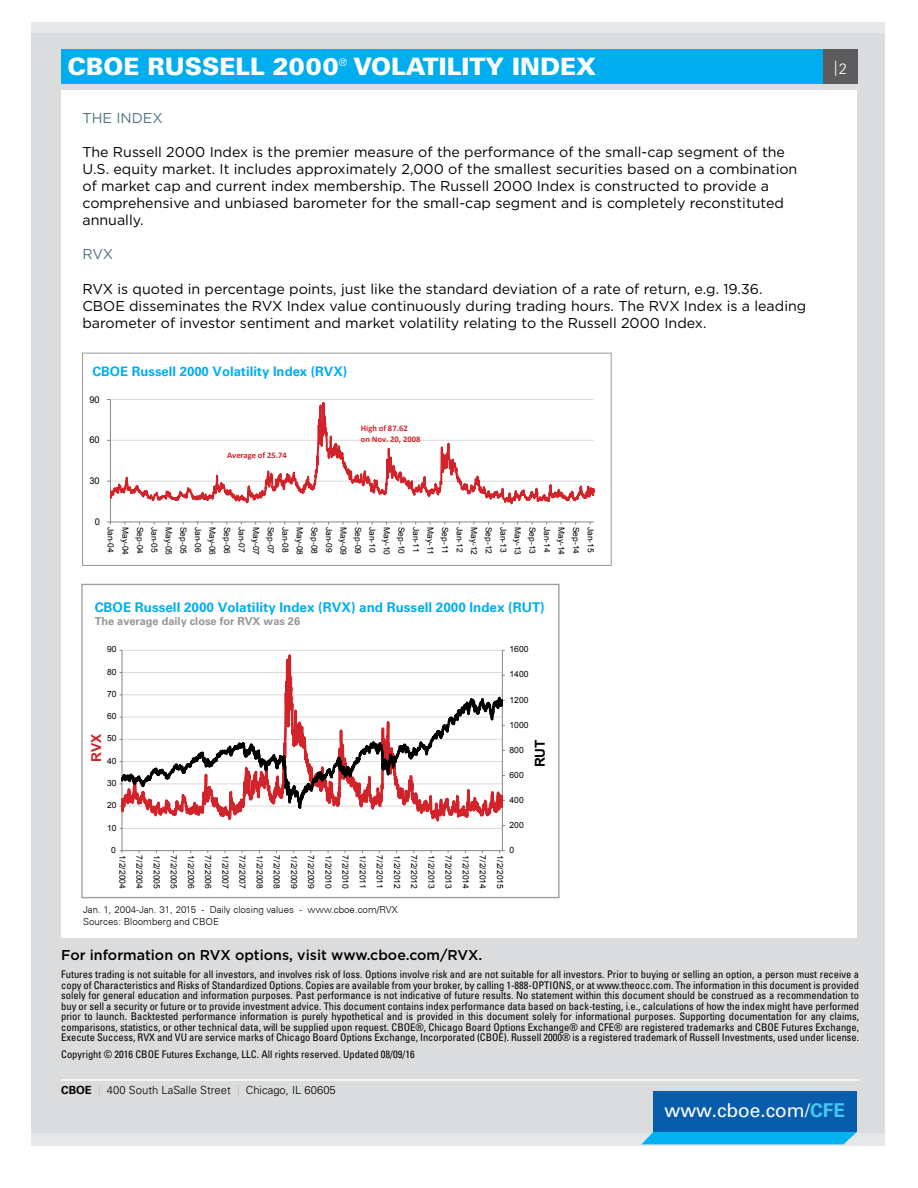
<style>
.page{position:relative;width:918px;height:1188px;background:#fff}
.page>*{position:absolute;margin:0;border:0;box-sizing:border-box;transform-origin:0 0}
.t1{font:900 24px "Univers LT Std";color:#fff}
.t2{font:19.05px "Univers LT Std";color:#fff}
.t3{font:300 15px "Univers LT Std";color:#fff}
.t4{font:14.25px/17.1px "Gotham";color:#000}
.t5{font:500 14.25px "Gotham";color:#000}
.t6{font:14.25px "Gotham";color:#4f7282}
.t7{font:700 13.65px "Arial";color:#010101}
.t8{font:700 13.65px "Arial";color:#d2232a}
.t9{font:700 13.35px "Univers LT Std";color:#00aeef}
.t10{font:700 13.05px "Univers LT Std";color:#00aeef}
.Footnotes{font:300 11.25px "Univers LT Std";color:#000}
.t11{font:700 10.95px "Univers LT Std";color:#939598}
.Footnotes-2{font:condensed 10.5px/10.5px "Univers LT Std";color:#000;text-align:justify}
.t12{font:300 10.5px "Univers LT Std";color:#fff}
.t13{font:300 9.75px/11.7px "Univers CE";color:#000}
.t14{font:9.3px "Arial";color:#010101}
.t15{font:8.55px "Arial";color:#010101}
.t16{font:700 8.55px/10.4px "Calibri";letter-spacing:.005em;color:#d2232a}
.t17{font:8.4px "Arial";color:#010101}
.s1{font-weight:700}
.s2{color:#bcbebf}
.s3{font-weight:700;color:#44c7f4}
</style>
<div class="page">
<div style="left:32px;top:22px;width:853px;height:1124px;background:#dbdcde"></div>
<div style="left:32px;top:22px;width:853px;height:11px;background:#e6e7e8"></div>
<div style="left:61px;top:50px;width:797px;height:34px;background:#00aeef"></div>
<div style="left:824px;top:50px;width:34px;height:34px;background:#5c5c5f"></div>
<div style="left:32px;top:1133px;width:853px;height:13px;background:#e6e7e8"></div>
<div style="left:61px;top:90px;width:796px;height:848px;background:#fff"></div>
<div style="left:653px;top:1091px;width:204px;height:41px;background:#075dac"></div>
<div style="left:642px;top:1132px;width:215px;height:12px;background:#00b3f0"></div>
<hr style="left:61px;top:1079px;width:798px;height:2px;background:#fff">
<svg style="left:107px;top:352px;width:487px;height:729px"></svg>
<p class="t1" style="left:68px;top:52px;width:273px">CBOE RUSSELL 2000</p>
<p class="t12" style="left:339px;top:56px;width:10px">®</p>
<p class="t1" style="left:353px;top:52px;width:244px">VOLATILITY INDEX</p>
<p class="t3" style="left:834px;top:58px;width:14px">| 2</p>
<p class="t6" style="left:82px;top:109px;width:82px">THE INDEX</p>
<p class="t4" style="left:82px;top:143px;width:716px">The Russell 2000 Index is the premier measure of the performance of the small-cap segment of the U.S. equity market. It includes approximately 2,000 of the smallest securities based on a combination of market cap and current index membership. The Russell 2000 Index is constructed to provide a comprehensive and unbiased barometer for the small-cap segment and is completely reconstituted annually.</p>
<p class="t6" style="left:82px;top:246px;width:32px">RVX</p>
<p class="t4" style="left:82px;top:280px;width:725px">RVX is quoted in percentage points, just like the standard deviation of a rate of return, e.g. 19.36.<br>CBOE disseminates the RVX Index value continuously during trading hours. The RVX Index is a leading barometer of investor sentiment and market volatility relating to the Russell 2000 Index.</p>
<p class="t10" style="left:92px;top:364px;width:256px">CBOE Russell 2000 Volatility Index (RVX)</p>
<p class="t14" style="left:89px;top:393px;width:12px">90</p>
<p class="t14" style="left:89px;top:434px;width:12px">60</p>
<p class="t14" style="left:89px;top:475px;width:12px">30</p>
<p class="t16" style="left:227px;top:450px;width:61px">Average of 25.74</p>
<p class="t16" style="left:361px;top:423px;width:61px">High of 87.62<br>on Nov. 20, 2008</p>
<p class="t14" style="left:95px;top:516px;width:7px">0</p>
<p class="t17" style="left:116px;top:527px;width:27px;rotate:90deg">Jan-04</p>
<p class="t17" style="left:131px;top:527px;width:30px;rotate:90deg">May-04</p>
<p class="t17" style="left:145px;top:527px;width:29px;rotate:90deg">Sep-04</p>
<p class="t17" style="left:160px;top:527px;width:27px;rotate:90deg">Jan-05</p>
<p class="t17" style="left:174px;top:527px;width:30px;rotate:90deg">May-05</p>
<p class="t17" style="left:189px;top:527px;width:29px;rotate:90deg">Sep-05</p>
<p class="t17" style="left:204px;top:527px;width:27px;rotate:90deg">Jan-06</p>
<p class="t17" style="left:218px;top:527px;width:30px;rotate:90deg">May-06</p>
<p class="t17" style="left:233px;top:527px;width:29px;rotate:90deg">Sep-06</p>
<p class="t17" style="left:247px;top:527px;width:27px;rotate:90deg">Jan-07</p>
<p class="t17" style="left:262px;top:527px;width:30px;rotate:90deg">May-07</p>
<p class="t17" style="left:276px;top:527px;width:29px;rotate:90deg">Sep-07</p>
<p class="t17" style="left:291px;top:527px;width:27px;rotate:90deg">Jan-08</p>
<p class="t17" style="left:305px;top:527px;width:30px;rotate:90deg">May-08</p>
<p class="t17" style="left:320px;top:527px;width:29px;rotate:90deg">Sep-08</p>
<p class="t17" style="left:335px;top:527px;width:27px;rotate:90deg">Jan-09</p>
<p class="t17" style="left:349px;top:527px;width:30px;rotate:90deg">May-09</p>
<p class="t17" style="left:364px;top:527px;width:29px;rotate:90deg">Sep-09</p>
<p class="t17" style="left:378px;top:527px;width:27px;rotate:90deg">Jan-10</p>
<p class="t17" style="left:392px;top:527px;width:30px;rotate:90deg">May-10</p>
<p class="t17" style="left:407px;top:527px;width:29px;rotate:90deg">Sep-10</p>
<p class="t17" style="left:422px;top:527px;width:27px;rotate:90deg">Jan-11</p>
<p class="t17" style="left:436px;top:527px;width:30px;rotate:90deg">May-11</p>
<p class="t17" style="left:451px;top:527px;width:29px;rotate:90deg">Sep-11</p>
<p class="t17" style="left:465px;top:527px;width:27px;rotate:90deg">Jan-12</p>
<p class="t17" style="left:480px;top:527px;width:30px;rotate:90deg">May-12</p>
<p class="t17" style="left:494px;top:527px;width:29px;rotate:90deg">Sep-12</p>
<p class="t17" style="left:509px;top:527px;width:27px;rotate:90deg">Jan-13</p>
<p class="t17" style="left:523px;top:527px;width:30px;rotate:90deg">May-13</p>
<p class="t17" style="left:538px;top:527px;width:29px;rotate:90deg">Sep-13</p>
<p class="t17" style="left:553px;top:527px;width:27px;rotate:90deg">Jan-14</p>
<p class="t17" style="left:567px;top:527px;width:30px;rotate:90deg">May-14</p>
<p class="t17" style="left:582px;top:527px;width:29px;rotate:90deg">Sep-14</p>
<p class="t17" style="left:596px;top:527px;width:27px;rotate:90deg">Jan-15</p>
<p class="t9" style="left:95px;top:599px;width:452px">CBOE Russell 2000 Volatility Index (RVX) and Russell 2000 Index (RUT)</p>
<p class="t11" style="left:95px;top:615px;width:207px">The average daily close for RVX was 26</p>
<p class="t15" style="left:107px;top:644px;width:11px">90</p>
<p class="t15" style="left:510px;top:644px;width:21px">1600</p>
<p class="t15" style="left:107px;top:666px;width:11px">80</p>
<p class="t15" style="left:510px;top:669px;width:21px">1400</p>
<p class="t15" style="left:107px;top:688px;width:11px">70</p>
<p class="t15" style="left:510px;top:694px;width:21px">1200</p>
<p class="t15" style="left:107px;top:711px;width:11px">60</p>
<p class="t15" style="left:510px;top:719px;width:21px">1000</p>
<p class="t8" style="left:87px;top:762px;width:30px;rotate:-90deg">RVX</p>
<p class="t15" style="left:107px;top:733px;width:11px">50</p>
<p class="t15" style="left:107px;top:755px;width:11px">40</p>
<p class="t15" style="left:510px;top:744px;width:16px">800</p>
<p class="t7" style="left:531px;top:767px;width:30px;rotate:-90deg">RUT</p>
<p class="t15" style="left:510px;top:769px;width:16px">600</p>
<p class="t15" style="left:107px;top:777px;width:11px">30</p>
<p class="t15" style="left:107px;top:800px;width:11px">20</p>
<p class="t15" style="left:510px;top:794px;width:16px">400</p>
<p class="t15" style="left:107px;top:822px;width:11px">10</p>
<p class="t15" style="left:510px;top:819px;width:16px">200</p>
<p class="t15" style="left:111px;top:844px;width:6px">0</p>
<p class="t15" style="left:510px;top:844px;width:6px">0</p>
<p class="t15" style="left:128px;top:855px;width:35px;rotate:90deg">1/2/2004</p>
<p class="t15" style="left:145px;top:855px;width:35px;rotate:90deg">7/2/2004</p>
<p class="t15" style="left:163px;top:855px;width:35px;rotate:90deg">1/2/2005</p>
<p class="t15" style="left:180px;top:855px;width:35px;rotate:90deg">7/2/2005</p>
<p class="t15" style="left:197px;top:855px;width:35px;rotate:90deg">1/2/2006</p>
<p class="t15" style="left:214px;top:855px;width:35px;rotate:90deg">7/2/2006</p>
<p class="t15" style="left:231px;top:855px;width:35px;rotate:90deg">1/2/2007</p>
<p class="t15" style="left:248px;top:855px;width:35px;rotate:90deg">7/2/2007</p>
<p class="t15" style="left:265px;top:855px;width:35px;rotate:90deg">1/2/2008</p>
<p class="t15" style="left:283px;top:855px;width:35px;rotate:90deg">7/2/2008</p>
<p class="t15" style="left:300px;top:855px;width:35px;rotate:90deg">1/2/2009</p>
<p class="t15" style="left:317px;top:855px;width:35px;rotate:90deg">7/2/2009</p>
<p class="t15" style="left:334px;top:855px;width:35px;rotate:90deg">1/2/2010</p>
<p class="t15" style="left:351px;top:855px;width:35px;rotate:90deg">7/2/2010</p>
<p class="t15" style="left:368px;top:855px;width:35px;rotate:90deg">1/2/2011</p>
<p class="t15" style="left:385px;top:855px;width:35px;rotate:90deg">7/2/2011</p>
<p class="t15" style="left:403px;top:855px;width:35px;rotate:90deg">1/2/2012</p>
<p class="t15" style="left:420px;top:855px;width:35px;rotate:90deg">7/2/2012</p>
<p class="t15" style="left:437px;top:855px;width:35px;rotate:90deg">1/2/2013</p>
<p class="t15" style="left:454px;top:855px;width:35px;rotate:90deg">7/2/2013</p>
<p class="t15" style="left:471px;top:855px;width:35px;rotate:90deg">1/2/2014</p>
<p class="t15" style="left:488px;top:855px;width:35px;rotate:90deg">7/2/2014</p>
<p class="t15" style="left:506px;top:855px;width:35px;rotate:90deg">1/2/2015</p>
<p class="t13" style="left:83px;top:904px;width:316px">Jan. 1, 2004-Jan. 31, 2015 - Daily closing values - www.cboe.com/RVX<br>Sources: Bloomberg and CBOE</p>
<p class="t5" style="left:61px;top:946px;width:423px">For information on RVX options, visit www.cboe.com/RVX.</p>
<p class="Footnotes-2" style="left:61px;top:969px;width:800px">Futures trading is not suitable for all investors, and involves risk of loss. Options involve risk and are not suitable for all investors. Prior to buying or selling an option, a person must receive a copy of Characteristics and Risks of Standardized Options. Copies are available from your broker, by calling 1-888-OPTIONS, or at www.theocc.com. The information in this document is provided solely for general education and information purposes. Past performance is not indicative of future results. No statement within this document should be construed as a recommendation to buy or sell a security or future or to provide investment advice. This document contains index performance data based on back-testing, i.e., calculations of how the index might have performed prior to launch. Backtested performance information is purely hypothetical and is provided in this document solely for informational purposes. Supporting documentation for any claims, comparisons, statistics, or other technical data, will be supplied upon request. CBOE®, Chicago Board Options Exchange® and CFE® are registered trademarks and CBOE Futures Exchange, Execute Success, RVX and VU are service marks of Chicago Board Options Exchange, Incorporated (CBOE). Russell 2000® is a registered trademark of Russell Investments, used under license.</p>
<p class="Footnotes-2" style="left:61px;top:1049px;width:355px">Copyright © 2016 CBOE Futures Exchange, LLC. All rights reserved. Updated 08/09/16</p>
<p class="Footnotes" style="left:61px;top:1083px;width:276px"><span class="s1">CBOE</span> <span class="s2">|</span> 400 South LaSalle Street <span class="s2">|</span> Chicago, IL 60605</p>
<p class="t2" style="left:665px;top:1099px;width:182px">www.cboe.com/<span class="s3">CFE</span></p>
</div>
